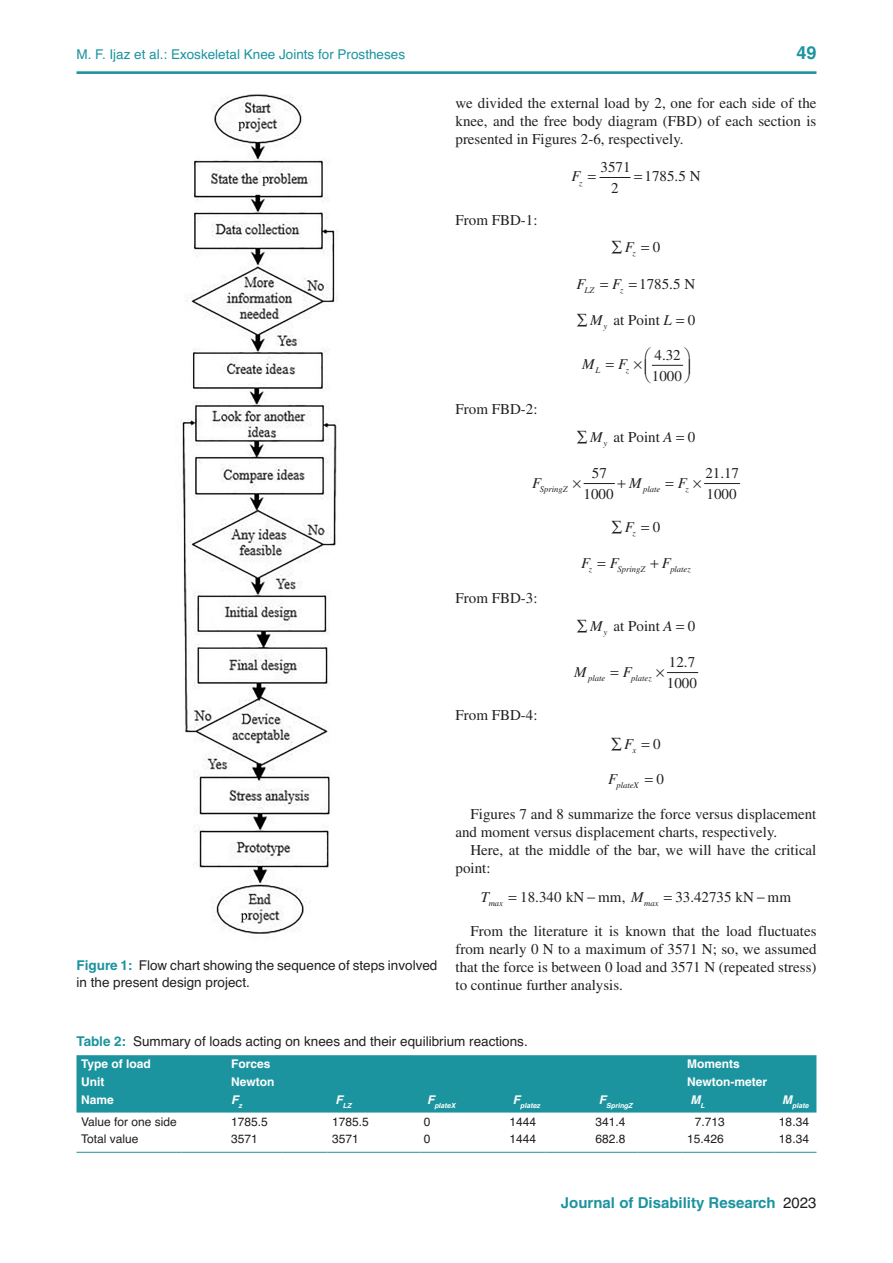
<style>
.page{position:relative;width:893px;height:1263px;background:#fff}
.page>*{position:absolute;margin:0;border:0;box-sizing:border-box;transform-origin:0 0}
.FooterRHRecto{font:700 18px "Helvetica";color:#1c949f}
.BodyInd{font:15px/18px "Times";color:#231f20}
.Body{font:15px/18px "Times";color:#231f20;text-align:justify}
.t1{font:700 15px "Helvetica";color:#1c949f}
.t2{font:italic 15px "Times";color:#231f20}
.Figure_Caption{font:13.5px/16.5px "Helvetica";color:#231f20}
.Table_Caption{font:13.5px "Helvetica";color:#231f20}
.FooterRHRecto-2{font:13.5px "Helvetica";color:#1c949f}
.Table_Header{font:700 12px "Helvetica";color:#fff}
.Table_body{font:12px "Helvetica";color:#231f20}
.Table_bottom{font:12px "Helvetica";color:#231f20}
.Table_Header-2{font:italic 700 12px "Helvetica";color:#fff}
.t3{font:italic 8.7px "Times";color:#231f20}
.Table_Header-3{font:italic 700 7.05px "Helvetica";color:#fff}
.s1{font-style:italic}
.s2{font-weight:700;color:#1c949f}
.s3{font-weight:400;color:#231f20}
</style>
<div class="page">
<hr style="left:76px;top:71px;width:740px;height:3px;background:#1c949f">
<hr style="left:600px;top:177px;width:30px;height:1px;background:#231f20">
<hr style="left:652px;top:365px;width:31px;height:1px;background:#231f20">
<hr style="left:584px;top:483px;width:30px;height:1px;background:#231f20">
<hr style="left:705px;top:483px;width:35px;height:1px;background:#231f20">
<hr style="left:667px;top:672px;width:31px;height:1px;background:#231f20">
<img style="left:181px;top:94px;width:157px;height:840px">
<div style="left:76px;top:1055px;width:740px;height:57px;background:#1c949f"></div>
<hr style="left:76px;top:1152px;width:106px;height:1px;background:#1c949f">
<hr style="left:182px;top:1152px;width:45px;height:1px;background:#1c949f">
<hr style="left:227px;top:1152px;width:55px;height:1px;background:#1c949f">
<hr style="left:282px;top:1152px;width:46px;height:1px;background:#1c949f">
<hr style="left:328px;top:1152px;width:46px;height:1px;background:#1c949f">
<hr style="left:374px;top:1152px;width:45px;height:1px;background:#1c949f">
<hr style="left:419px;top:1152px;width:41px;height:1px;background:#1c949f">
<hr style="left:460px;top:1152px;width:45px;height:1px;background:#1c949f">
<hr style="left:505px;top:1152px;width:41px;height:1px;background:#1c949f">
<hr style="left:546px;top:1152px;width:45px;height:1px;background:#1c949f">
<hr style="left:591px;top:1152px;width:46px;height:1px;background:#1c949f">
<hr style="left:637px;top:1152px;width:46px;height:1px;background:#1c949f">
<hr style="left:683px;top:1152px;width:46px;height:1px;background:#1c949f">
<hr style="left:729px;top:1152px;width:45px;height:1px;background:#1c949f">
<hr style="left:774px;top:1152px;width:42px;height:1px;background:#1c949f">
<p class="FooterRHRecto-2" style="left:76px;top:46px;width:330px">M. F. Ijaz et al.: Exoskeletal Knee Joints for Prostheses</p>
<p class="FooterRHRecto" style="left:796px;top:42px;width:22px">49</p>
<p class="Body" style="left:455px;top:94px;width:362px">we divided the external load by 2, one for each side of the knee, and the free body diagram (FBD) of each section is presented in Figures 2-6, respectively.</p>
<p class="BodyInd" style="left:600px;top:158px;width:31px">3571</p>
<p class="BodyInd" style="left:645px;top:167px;width:58px">1785.5 N</p>
<p class="BodyInd" style="left:611px;top:179px;width:9px">2</p>
<p class="t2" style="left:571px;top:168px;width:13px">F<sub>z</sub></p>
<p class="Body" style="left:455px;top:211px;width:84px">From FBD-1:</p>
<p class="Body" style="left:455px;top:400px;width:84px">From FBD-2:</p>
<p class="t2" style="left:612px;top:239px;width:26px">∑ F<sub>z</sub></p>
<p class="BodyInd" style="left:653px;top:238px;width:9px">0</p>
<p class="t2" style="left:577px;top:275px;width:11px">F</p>
<p class="BodyInd" style="left:612px;top:275px;width:85px"><span class="s1">F</span><sub>z</sub> 1785.5 N</p>
<p class="t3" style="left:584px;top:285px;width:11px">LZ</p>
<p class="t2" style="left:577px;top:311px;width:27px">∑M</p>
<p class="BodyInd" style="left:613px;top:311px;width:60px">at Point <span class="s1">L</span></p>
<p class="BodyInd" style="left:688px;top:311px;width:9px">0</p>
<p class="t3" style="left:603px;top:321px;width:5px">y</p>
<p class="t2" style="left:582px;top:356px;width:20px">M<sub>L</sub></p>
<p class="t3" style="left:618px;top:366px;width:13px">z<sup>F</sup></p>
<p class="BodyInd" style="left:652px;top:344px;width:31px;line-height:20.9px">4.32<br>1000</p>
<p class="t2" style="left:577px;top:428px;width:27px">∑M</p>
<p class="BodyInd" style="left:613px;top:428px;width:61px">at Point <span class="s1">A</span></p>
<p class="BodyInd" style="left:688px;top:428px;width:9px">0</p>
<p class="t3" style="left:603px;top:438px;width:5px">y</p>
<p class="BodyInd" style="left:592px;top:464px;width:16px">57</p>
<p class="BodyInd" style="left:705px;top:464px;width:35px">21.17</p>
<p class="BodyInd" style="left:584px;top:485px;width:31px">1000</p>
<p class="BodyInd" style="left:706px;top:485px;width:31px">1000</p>
<p class="t2" style="left:532px;top:474px;width:11px">F</p>
<p class="t2" style="left:629px;top:474px;width:14px">M</p>
<p class="t3" style="left:540px;top:484px;width:29px">SpringZ</p>
<p class="t3" style="left:643px;top:484px;width:19px">plate</p>
<p class="t3" style="left:678px;top:484px;width:13px">z<sup>F</sup></p>
<p class="BodyInd" style="left:653px;top:518px;width:9px">0</p>
<p class="t2" style="left:612px;top:518px;width:26px">∑ F<sub>z</sub></p>
<p class="Figure_Caption" style="left:76px;top:957px;width:362px"><span class="s2">Figure 1:</span> Flow chart showing the sequence of steps involved in the present design project.</p>
<p class="Body" style="left:455px;top:589px;width:84px">From FBD-3:</p>
<p class="Body" style="left:455px;top:706px;width:84px">From FBD-4:</p>
<p class="t2" style="left:581px;top:554px;width:11px">F</p>
<p class="t2" style="left:610px;top:554px;width:11px">F</p>
<p class="t3" style="left:589px;top:564px;width:5px">z</p>
<p class="t3" style="left:617px;top:564px;width:75px">SpringZ <sup>F</sup>platez</p>
<p class="t2" style="left:577px;top:617px;width:27px">∑M</p>
<p class="BodyInd" style="left:613px;top:617px;width:61px">at Point <span class="s1">A</span></p>
<p class="BodyInd" style="left:688px;top:617px;width:9px">0</p>
<p class="t3" style="left:603px;top:627px;width:5px">y</p>
<p class="t3" style="left:574px;top:673px;width:33px"><sup>M</sup>plate</p>
<p class="t3" style="left:623px;top:673px;width:31px">p<sup>F</sup> latez</p>
<p class="BodyInd" style="left:667px;top:651px;width:31px;line-height:20.9px">12.7<br>1000</p>
<p class="t2" style="left:611px;top:735px;width:27px">∑ F<sub>x</sub></p>
<p class="BodyInd" style="left:653px;top:734px;width:9px">0</p>
<p class="BodyInd" style="left:656px;top:770px;width:9px">0</p>
<p class="t3" style="left:608px;top:780px;width:32px"><sup>F</sup>plateX</p>
<p class="BodyInd" style="left:455px;top:805px;width:362px;text-indent:15px">Figures 7 and 8 summarize the force versus displacement and moment versus displacement charts, respectively.</p>
<p class="BodyInd" style="left:455px;top:841px;width:362px;text-indent:15px">Here, at the middle of the bar, we will have the critical point:</p>
<p class="t2" style="left:481px;top:888px;width:10px">T</p>
<p class="BodyInd" style="left:520px;top:887px;width:125px">18.340 kN mm , <span class="s1">M</span></p>
<p class="t3" style="left:489px;top:898px;width:16px">max</p>
<p class="t3" style="left:644px;top:898px;width:16px">max</p>
<p class="BodyInd" style="left:675px;top:887px;width:117px">33.42735 kN mm</p>
<p class="BodyInd" style="left:455px;top:922px;width:363px;text-align:justify;text-indent:15px">From the literature it is known that the load fluctuates from nearly 0 N to a maximum of 3571 N; so, we assumed that the force is between 0 load and 3571 N (repeated stress) to continue further analysis.</p>
<p class="Table_Caption" style="left:76px;top:1033px;width:453px"><span class="s2">Table 2:</span> Summary of loads acting on knees and their equilibrium reactions.</p>
<p class="Table_Header" style="left:81px;top:1057px;width:71px">Type of load</p>
<p class="Table_Header" style="left:231px;top:1057px;width:41px">Forces</p>
<p class="Table_Header" style="left:687px;top:1057px;width:54px">Moments</p>
<p class="Table_Header" style="left:81px;top:1074px;width:25px">Unit</p>
<p class="Table_Header" style="left:231px;top:1074px;width:45px">Newton</p>
<p class="Table_Header" style="left:687px;top:1074px;width:81px">Newton-meter</p>
<p class="Table_Header" style="left:81px;top:1092px;width:34px">Name</p>
<p class="Table_Header-2" style="left:231px;top:1092px;width:12px">F<sub>z</sub></p>
<p class="Table_Header-3" style="left:335px;top:1101px;width:17px"><sup>F</sup>LZ</p>
<p class="Table_Header-3" style="left:427px;top:1101px;width:30px"><sup>F</sup>plateX</p>
<p class="Table_Header-3" style="left:513px;top:1101px;width:29px"><sup>F</sup>platez</p>
<p class="Table_Header-3" style="left:599px;top:1101px;width:35px"><sup>F</sup>SpringZ</p>
<p class="Table_Header-2" style="left:690px;top:1092px;width:16px">M<sub>L</sub></p>
<p class="Table_Header-3" style="left:782px;top:1101px;width:28px"><sup>M</sup>plate</p>
<p class="Table_body" style="left:81px;top:1114px;width:97px">Value for one side</p>
<p class="Table_body" style="left:231px;top:1114px;width:38px">1785.5</p>
<p class="Table_body" style="left:332px;top:1114px;width:38px">1785.5</p>
<p class="Table_body" style="left:424px;top:1114px;width:8px">0</p>
<p class="Table_body" style="left:510px;top:1114px;width:28px">1444</p>
<p class="Table_body" style="left:595px;top:1114px;width:32px">341.4</p>
<p class="Table_body" style="left:695px;top:1114px;width:32px">7.713</p>
<p class="Table_body" style="left:779px;top:1114px;width:32px">18.34</p>
<p class="Table_bottom" style="left:81px;top:1131px;width:59px">Total value</p>
<p class="Table_bottom" style="left:231px;top:1131px;width:28px">3571</p>
<p class="Table_bottom" style="left:332px;top:1131px;width:28px">3571</p>
<p class="Table_bottom" style="left:424px;top:1131px;width:8px">0</p>
<p class="Table_bottom" style="left:510px;top:1131px;width:28px">1444</p>
<p class="Table_bottom" style="left:595px;top:1131px;width:32px">682.8</p>
<p class="Table_bottom" style="left:687px;top:1131px;width:38px">15.426</p>
<p class="Table_bottom" style="left:779px;top:1131px;width:32px">18.34</p>
<p class="t1" style="left:561px;top:1194px;width:257px">Journal of Disability Research <span class="s3">2023</span></p>
</div>
